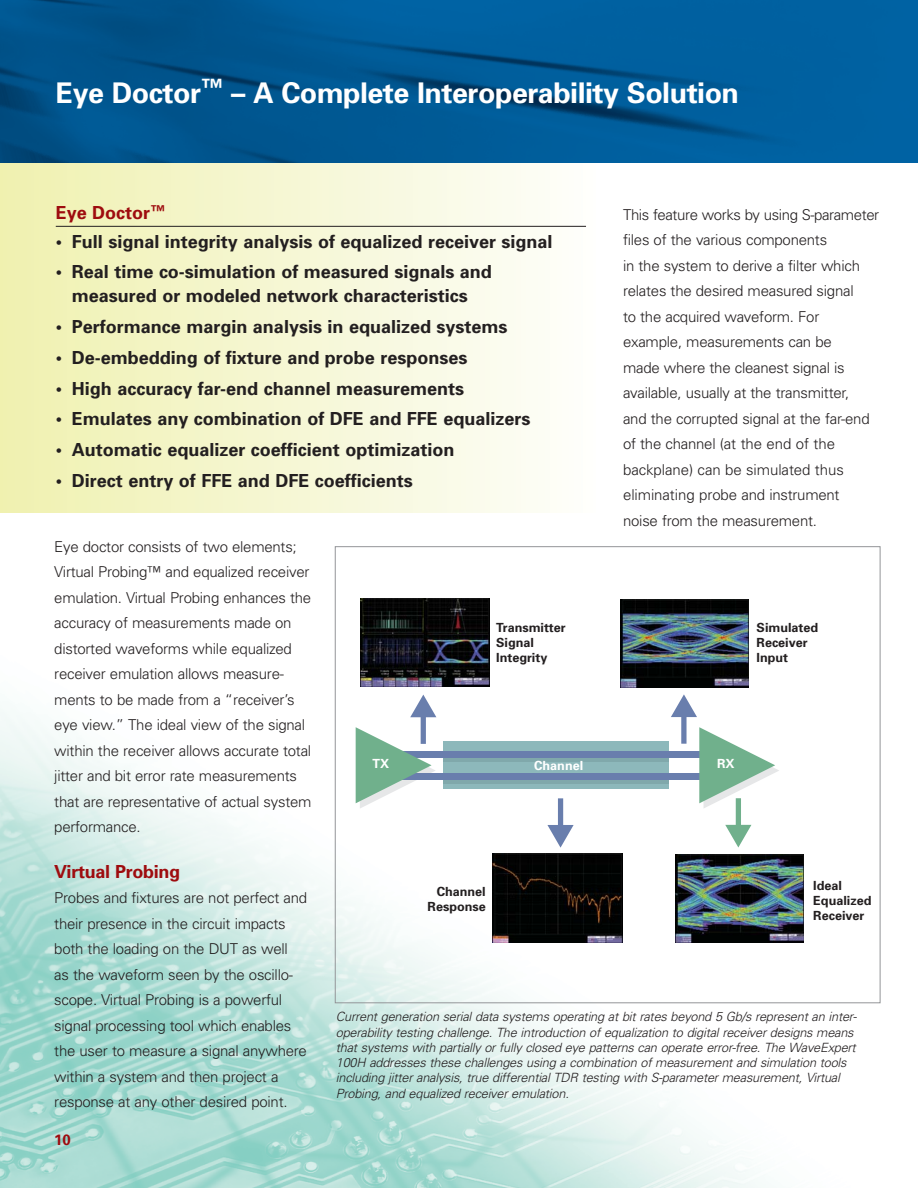
<style>
.page{position:relative;width:918px;height:1188px;background:#fff}
.page>*{position:absolute;margin:0;border:0;box-sizing:border-box;transform-origin:0 0}
.t1{font:700 28.5px "Univers";letter-spacing:-.015em;color:#fff}
.t2{font:700 18px/24px "Univers";color:#231f20;text-align:center}
.t3{font:700 18px "Univers";letter-spacing:-.015em;color:#9e0c0f}
.t4{font:300 15px/25.5px "Univers";letter-spacing:-.015em;color:#231f20}
.t5{font:700 15px "Univers";color:#9e0c0f}
.t6{font:italic 300 12.75px/15.3px "Univers";letter-spacing:-.015em;color:#231f20}
.t7{font:700 12.6px/15.1px "Univers";color:#231f20}
.t8{font:700 12.6px "Univers";color:#fff}
</style>
<div class="page">
<img style="left:0;top:570px;width:881px;height:618px">
<div style="left:0;top:146px;width:596px;height:367px;background:linear-gradient(to right,#eff1b0,#fdfefb)"></div>
<hr style="left:56px;top:226px;width:530px;height:1px;background:#231f20">
<div style="left:443px;top:742px;width:225px;height:47px;background:#8db8bb"></div>
<div style="left:443px;top:755px;width:225px;height:7px;background:#80a8ab"></div>
<div style="left:443px;top:777px;width:225px;height:7px;background:#80a8ab"></div>
<div style="left:396px;top:751px;width:307px;height:7px;background:#697ead"></div>
<div style="left:395px;top:773px;width:313px;height:7px;background:#697ead"></div>
<svg style="left:356px;top:727px;width:80px;height:82px"></svg>
<svg style="left:699px;top:727px;width:80px;height:82px"></svg>
<img style="left:361px;top:598px;width:128px;height:88px">
<img style="left:620px;top:599px;width:129px;height:88px">
<img style="left:675px;top:854px;width:129px;height:88px">
<img style="left:493px;top:854px;width:129px;height:89px">
<div style="left:421px;top:713px;width:5px;height:31px;background:#697ead"></div>
<svg style="left:410px;top:695px;width:26px;height:22px"></svg>
<div style="left:558px;top:798px;width:5px;height:31px;background:#697ead"></div>
<svg style="left:547px;top:825px;width:27px;height:23px"></svg>
<div style="left:681px;top:713px;width:6px;height:31px;background:#697ead"></div>
<svg style="left:671px;top:694px;width:26px;height:23px"></svg>
<div style="left:736px;top:798px;width:5px;height:31px;background:#70b08c"></div>
<svg style="left:725px;top:825px;width:26px;height:23px"></svg>
<img style="left:0;top:0;width:918px;height:163px">
<h1 class="t1" style="left:56px;top:82px;width:685px">Eye Doctor<sup>™</sup> – A Complete Interoperability Solution</h1>
<p class="t3" style="left:56px;top:206px;width:111px">Eye Doctor<sup>™</sup></p>
<p class="t2" style="left:56px;top:231px;width:498px">• Full signal integrity analysis of equalized receiver signal</p>
<p class="t2" style="left:56px;top:262px;width:438px">• Real time co-simulation of measured signals and measured or modeled network characteristics</p>
<p class="t2" style="left:56px;top:316px;width:453px">• Performance margin analysis in equalized systems</p>
<p class="t2" style="left:56px;top:347px;width:413px">• De-embedding of fixture and probe responses</p>
<p class="t2" style="left:56px;top:378px;width:410px">• High accuracy far-end channel measurements</p>
<p class="t2" style="left:56px;top:408px;width:476px">• Emulates any combination of DFE and FFE equalizers</p>
<p class="t2" style="left:56px;top:439px;width:400px">• Automatic equalizer coefficient optimization</p>
<p class="t2" style="left:56px;top:470px;width:359px">• Direct entry of FFE and DFE coefficients</p>
<p class="t4" style="left:623px;top:203px;width:258px">This feature works by using S-parameter files of the various components<br>in the system to derive a filter which relates the desired measured signal<br>to the acquired waveform. For example, measurements can be<br>made where the cleanest signal is available, usually at the transmitter,<br>and the corrupted signal at the far-end of the channel (at the end of the backplane) can be simulated thus eliminating probe and instrument<br>noise from the measurement.</p>
<p class="t4" style="left:54px;top:535px;width:259px">Eye doctor consists of two elements; Virtual Probing™ and equalized receiver emulation. Virtual Probing enhances the accuracy of measurements made on distorted waveforms while equalized receiver emulation allows measure&shy;ments to be made from a “receiver’s eye view.” The ideal view of the signal within the receiver allows accurate total jitter and bit error rate measurements that are representative of actual system performance.</p>
<p class="t3" style="left:54px;top:864px;width:128px">Virtual Probing</p>
<p class="t4" style="left:54px;top:886px;width:254px">Probes and fixtures are not perfect and their presence in the circuit impacts both the loading on the DUT as well<br>as the waveform seen by the oscillo&shy;scope. Virtual Probing is a powerful signal processing tool which enables the user to measure a signal anywhere within a system and then project a response at any other desired point.</p>
<p class="t5" style="left:54px;top:1134px;width:18px">10</p>
<p class="t7" style="left:496px;top:621px;width:71px">Transmitter<br>Signal<br>Integrity</p>
<p class="t7" style="left:757px;top:621px;width:63px">Simulated<br>Receiver<br>Input</p>
<p class="t8" style="left:373px;top:759px;width:18px">TX</p>
<p class="t8" style="left:534px;top:761px;width:51px">Channel</p>
<p class="t8" style="left:717px;top:759px;width:19px">RX</p>
<p class="t7" style="left:428px;top:885px;width:60px;text-align:right">Channel<br>Response</p>
<p class="t7" style="left:813px;top:879px;width:60px">Ideal<br>Equalized<br>Receiver</p>
<p class="t6" style="left:336px;top:1010px;width:525px">Current generation serial data systems operating at bit rates beyond 5 Gb/s represent an inter&shy;operability testing challenge. The introduction of equalization to digital receiver designs means that systems with partially or fully closed eye patterns can operate error-free. The WaveExpert 100H addresses these challenges using a combination of measurement and simulation tools including jitter analysis, true differential TDR testing with S-parameter measurement, Virtual Probing, and equalized receiver emulation.</p>
</div>
